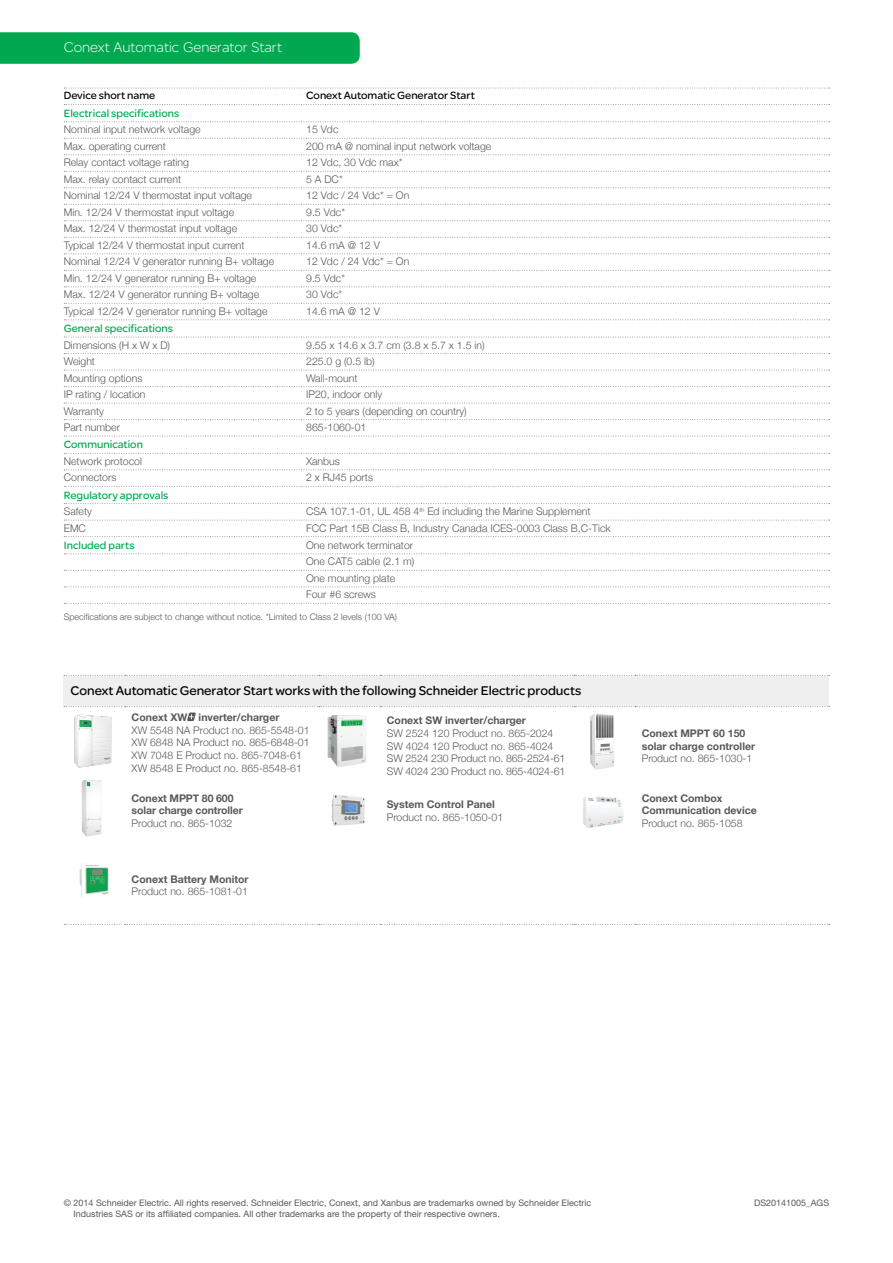
<style>
.page{position:relative;width:893px;height:1263px;background:#fff}
.page>*{position:absolute;margin:0;border:0;box-sizing:border-box;transform-origin:0 0}
.t1{font:300 15px "SE Optimist";color:#fff}
.t2{font:13.5px "SE Optimist";color:#000}
.t3{font:11.25px "SE Optimist";color:#00a94f}
.t4{font:11.25px "SE Optimist";color:#000}
.t5{font:300 10.5px/12.6px "Helvetica Neue";color:#58595b}
.t6{font:700 10.5px/12.6px "Helvetica Neue";color:#58595b}
.t7{font:9px/10.8px "Helvetica Neue";color:#58595b}
.t8{font:300 9px "Helvetica Neue";color:#58595b}
</style>
<div class="page">
<div style="left:0;top:32px;width:360px;height:32px;background:#00a94f"></div>
<svg style="left:64px;top:88px;width:766px;height:1px"></svg>
<svg style="left:64px;top:104px;width:766px;height:1px"></svg>
<svg style="left:64px;top:121px;width:766px;height:1px"></svg>
<svg style="left:64px;top:138px;width:766px;height:1px"></svg>
<svg style="left:64px;top:154px;width:766px;height:1px"></svg>
<svg style="left:64px;top:171px;width:766px;height:1px"></svg>
<svg style="left:64px;top:187px;width:766px;height:1px"></svg>
<svg style="left:64px;top:204px;width:766px;height:1px"></svg>
<svg style="left:64px;top:220px;width:766px;height:1px"></svg>
<svg style="left:64px;top:237px;width:766px;height:1px"></svg>
<svg style="left:64px;top:253px;width:766px;height:1px"></svg>
<svg style="left:64px;top:270px;width:766px;height:1px"></svg>
<svg style="left:64px;top:286px;width:766px;height:1px"></svg>
<svg style="left:64px;top:303px;width:766px;height:1px"></svg>
<svg style="left:64px;top:319px;width:766px;height:1px"></svg>
<svg style="left:64px;top:337px;width:766px;height:1px"></svg>
<svg style="left:64px;top:353px;width:766px;height:1px"></svg>
<svg style="left:64px;top:370px;width:766px;height:1px"></svg>
<svg style="left:64px;top:386px;width:766px;height:1px"></svg>
<svg style="left:64px;top:403px;width:766px;height:1px"></svg>
<svg style="left:64px;top:419px;width:766px;height:1px"></svg>
<svg style="left:64px;top:436px;width:766px;height:1px"></svg>
<svg style="left:64px;top:453px;width:766px;height:1px"></svg>
<svg style="left:64px;top:469px;width:766px;height:1px"></svg>
<svg style="left:64px;top:486px;width:766px;height:1px"></svg>
<svg style="left:64px;top:503px;width:766px;height:1px"></svg>
<svg style="left:64px;top:520px;width:766px;height:1px"></svg>
<svg style="left:64px;top:536px;width:766px;height:1px"></svg>
<svg style="left:64px;top:553px;width:766px;height:1px"></svg>
<svg style="left:64px;top:570px;width:766px;height:1px"></svg>
<svg style="left:64px;top:586px;width:766px;height:1px"></svg>
<svg style="left:64px;top:603px;width:766px;height:1px"></svg>
<div style="left:64px;top:675px;width:765px;height:32px;background:#efeff0"></div>
<svg style="left:64px;top:924px;width:766px;height:1px"></svg>
<svg style="left:64px;top:675px;width:766px;height:1px"></svg>
<img style="left:74px;top:721px;width:38px;height:47px">
<svg style="left:64px;top:706px;width:766px;height:15px"></svg>
<div style="left:319px;top:710px;width:57px;height:62px;background:#fff;border-radius:8px"></div>
<img style="left:327px;top:715px;width:39px;height:52px">
<div style="left:574px;top:710px;width:57px;height:62px;background:#fff;border-radius:8px"></div>
<img style="left:590px;top:713px;width:24px;height:57px">
<img style="left:81px;top:780px;width:21px;height:57px">
<img style="left:331px;top:794px;width:34px;height:32px">
<img style="left:583px;top:796px;width:40px;height:32px">
<img style="left:79px;top:863px;width:30px;height:34px">
<h1 class="t1" style="left:64px;top:37px;width:220px">Conext Automatic Generator Start</h1>
<p class="t4" style="left:64px;top:88px;width:93px">Device short name</p>
<p class="t4" style="left:306px;top:88px;width:170px">Conext Automatic Generator Start</p>
<p class="t3" style="left:64px;top:105px;width:117px">Electrical specifications</p>
<p class="t5" style="left:64px;top:122px;width:138px">Nominal input network voltage</p>
<p class="t5" style="left:306px;top:122px;width:34px">15 Vdc</p>
<p class="t5" style="left:64px;top:139px;width:104px">Max. operating current</p>
<p class="t5" style="left:306px;top:139px;width:187px">200 mA @ nominal input network voltage</p>
<p class="t5" style="left:64px;top:155px;width:127px">Relay contact voltage rating</p>
<p class="t5" style="left:306px;top:155px;width:98px">12 Vdc, 30 Vdc max*</p>
<p class="t5" style="left:64px;top:172px;width:119px">Max. relay contact current</p>
<p class="t5" style="left:306px;top:172px;width:38px">5 A DC*</p>
<p class="t5" style="left:64px;top:188px;width:190px">Nominal 12/24 V thermostat input voltage</p>
<p class="t5" style="left:306px;top:188px;width:105px">12 Vdc / 24 Vdc* = On</p>
<p class="t5" style="left:64px;top:205px;width:172px">Min. 12/24 V thermostat input voltage</p>
<p class="t5" style="left:306px;top:205px;width:40px">9.5 Vdc*</p>
<p class="t5" style="left:64px;top:221px;width:175px">Max. 12/24 V thermostat input voltage</p>
<p class="t5" style="left:306px;top:221px;width:37px">30 Vdc*</p>
<p class="t5" style="left:64px;top:238px;width:182px">Typical 12/24 V thermostat input current</p>
<p class="t5" style="left:306px;top:238px;width:75px">14.6 mA @ 12 V</p>
<p class="t5" style="left:64px;top:254px;width:212px">Nominal 12/24 V generator running B+ voltage</p>
<p class="t5" style="left:306px;top:254px;width:105px">12 Vdc / 24 Vdc* = On</p>
<p class="t5" style="left:64px;top:271px;width:194px">Min. 12/24 V generator running B+ voltage</p>
<p class="t5" style="left:306px;top:271px;width:40px">9.5 Vdc*</p>
<p class="t5" style="left:64px;top:287px;width:197px">Max. 12/24 V generator running B+ voltage</p>
<p class="t5" style="left:306px;top:287px;width:37px">30 Vdc*</p>
<p class="t5" style="left:64px;top:304px;width:205px">Typical 12/24 V generator running B+ voltage</p>
<p class="t5" style="left:306px;top:304px;width:75px">14.6 mA @ 12 V</p>
<p class="t3" style="left:64px;top:320px;width:111px">General specifications</p>
<p class="t5" style="left:64px;top:338px;width:108px">Dimensions (H x W x D)</p>
<p class="t5" style="left:306px;top:338px;width:180px">9.55 x 14.6 x 3.7 cm (3.8 x 5.7 x 1.5 in)</p>
<p class="t5" style="left:64px;top:354px;width:33px">Weight</p>
<p class="t5" style="left:306px;top:354px;width:70px">225.0 g (0.5 lb)</p>
<p class="t5" style="left:64px;top:371px;width:80px">Mounting options</p>
<p class="t5" style="left:306px;top:371px;width:53px">Wall-mount</p>
<p class="t5" style="left:64px;top:387px;width:83px">IP rating / location</p>
<p class="t5" style="left:306px;top:387px;width:78px">IP20, indoor only</p>
<p class="t5" style="left:64px;top:404px;width:42px">Warranty</p>
<p class="t5" style="left:306px;top:404px;width:162px">2 to 5 years (depending on country)</p>
<p class="t5" style="left:64px;top:420px;width:58px">Part number</p>
<p class="t5" style="left:306px;top:420px;width:62px">865-1060-01</p>
<p class="t3" style="left:64px;top:437px;width:81px">Communication</p>
<p class="t5" style="left:64px;top:454px;width:80px">Network protocol</p>
<p class="t5" style="left:306px;top:454px;width:35px">Xanbus</p>
<p class="t5" style="left:64px;top:470px;width:54px">Connectors</p>
<p class="t5" style="left:306px;top:470px;width:68px">2 x RJ45 ports</p>
<p class="t3" style="left:64px;top:487px;width:106px">Regulatory approvals</p>
<p class="t5" style="left:64px;top:504px;width:30px">Safety</p>
<p class="t5" style="left:306px;top:504px;width:286px">CSA 107.1-01, UL 458 4<sup>th</sup> Ed including the Marine Supplement</p>
<p class="t5" style="left:64px;top:521px;width:24px">EMC</p>
<p class="t5" style="left:306px;top:521px;width:306px">FCC Part 15B Class B, Industry Canada ICES-0003 Class B,C-Tick</p>
<p class="t3" style="left:64px;top:537px;width:72px">Included parts</p>
<p class="t5" style="left:306px;top:536px;width:110px;line-height:16.5px">One network terminator<br>One CAT5 cable (2.1 m)<br>One mounting plate<br>Four #6 screws</p>
<p class="t8" style="left:64px;top:609px;width:335px">Specifications are subject to change without notice. *Limited to Class 2 levels (100 VA)</p>
<p class="t2" style="left:71px;top:681px;width:512px">Conext Automatic Generator Start works with the following Schneider Electric products</p>
<p class="t6" style="left:132px;top:711px;width:149px">Conext XW inverter/charger</p>
<p class="t5" style="left:132px;top:723px;width:180px">XW 5548 NA Product no. 865-5548-01<br>XW 6848 NA Product no. 865-6848-01<br>XW 7048 E Product no. 865-7048-61<br>XW 8548 E Product no. 865-8548-61</p>
<p class="t6" style="left:387px;top:714px;width:141px">Conext SW inverter/charger</p>
<p class="t5" style="left:387px;top:726px;width:180px">SW 2524 120 Product no. 865-2024<br>SW 4024 120 Product no. 865-4024<br>SW 2524 230 Product no. 865-2524-61<br>SW 4024 230 Product no. 865-4024-61</p>
<p class="t6" style="left:642px;top:727px;width:115px">Conext MPPT 60 150 solar charge controller</p>
<p class="t5" style="left:642px;top:751px;width:112px">Product no. 865-1030-1</p>
<p class="t6" style="left:132px;top:792px;width:113px">Conext MPPT 80 600 solar charge controller</p>
<p class="t5" style="left:132px;top:816px;width:102px">Product no. 865-1032</p>
<p class="t6" style="left:132px;top:873px;width:119px">Conext Battery Monitor</p>
<p class="t5" style="left:132px;top:884px;width:118px">Product no. 865-1081-01</p>
<p class="t6" style="left:387px;top:798px;width:110px">System Control Panel</p>
<p class="t5" style="left:387px;top:810px;width:118px">Product no. 865-1050-01</p>
<p class="t6" style="left:642px;top:792px;width:117px">Conext Combox<br>Communication device</p>
<p class="t5" style="left:642px;top:816px;width:102px">Product no. 865-1058</p>
<p class="t7" style="left:73px;top:1197px;width:519px;text-indent:-10px">© 2014 Schneider Electric. All rights reserved. Schneider Electric, Conext, and Xanbus are trademarks owned by Schneider Electric<br>Industries SAS or its affiliated companies. All other trademarks are the property of their respective owners.</p>
<p class="t7" style="left:754px;top:1197px;width:77px">DS20141005_AGS</p>
</div>
